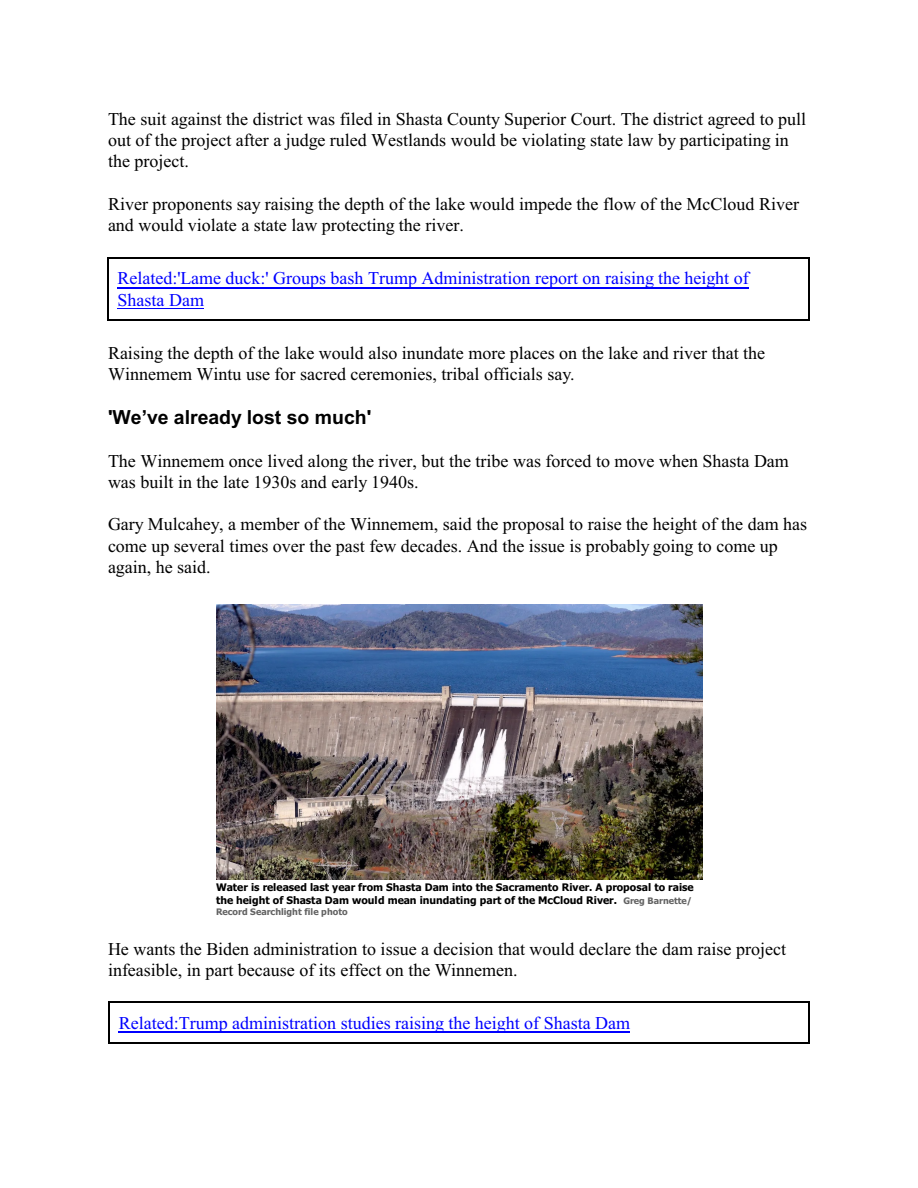
<style>
.page{position:relative;width:918px;height:1188px;background:#fff}
.page>*{position:absolute;margin:0;border:0;box-sizing:border-box;transform-origin:0 0}
.t1{font:700 19.5px "Arial";color:#000}
.t2{font:18px/21.3px "Times New Roman";color:#000}
.t3{font:18px/21.3px "Times New Roman";color:#00f}
.t4{font:700 10.5px/12.6px "Tahoma";color:#000}
.t5{font:700 9px "Tahoma";color:#636363}
.s1{font-size:9px;color:#636363}
</style>
<div class="page">
<hr style="left:118px;top:287px;width:631px;height:1px;background:#00f">
<hr style="left:118px;top:308px;width:86px;height:1px;background:#00f">
<hr style="left:107px;top:257px;width:1px;height:63px;background:#000">
<hr style="left:809px;top:257px;width:1px;height:63px;background:#000">
<hr style="left:107px;top:257px;width:703px;height:1px;background:#000">
<hr style="left:107px;top:319px;width:703px;height:1px;background:#000">
<img style="left:216px;top:605px;width:486px;height:275px">
<hr style="left:119px;top:1032px;width:511px;height:1px;background:#00f">
<hr style="left:108px;top:1002px;width:2px;height:41px;background:#000">
<hr style="left:809px;top:1002px;width:1px;height:41px;background:#000">
<hr style="left:108px;top:1002px;width:702px;height:1px;background:#000">
<hr style="left:108px;top:1042px;width:702px;height:2px;background:#000">
<p class="t2" style="left:108px;top:110px;width:700px">The suit against the district was filed in Shasta County Superior Court. The district agreed to pull out of the project after a judge ruled Westlands would be violating state law by participating in the project.</p>
<p class="t2" style="left:108px;top:195px;width:693px">River proponents say raising the depth of the lake would impede the flow of the McCloud River and would violate a state law protecting the river.</p>
<p class="t3" style="left:118px;top:269px;width:633px">Related:'Lame duck:' Groups bash Trump Administration report on raising the height of<br>Shasta Dam</p>
<p class="t2" style="left:108px;top:344px;width:659px">Raising the depth of the lake would also inundate more places on the lake and river that the<br>Winnemem Wintu use for sacred ceremonies, tribal officials say.</p>
<p class="t1" style="left:108px;top:410px;width:265px">'We’ve already lost so much'</p>
<p class="t2" style="left:108px;top:452px;width:682px">The Winnemem once lived along the river, but the tribe was forced to move when Shasta Dam was built in the late 1930s and early 1940s.</p>
<p class="t2" style="left:108px;top:515px;width:701px">Gary Mulcahey, a member of the Winnemem, said the proposal to raise the height of the dam has come up several times over the past few decades. And the issue is probably going to come up again, he said.</p>
<p class="t4" style="left:216px;top:882px;width:479px">Water is released last year from Shasta Dam into the Sacramento River. A proposal to raise the height of Shasta Dam would mean inundating part of the McCloud River. <span class="s1">Greg Barnette/</span></p>
<p class="t5" style="left:216px;top:908px;width:133px">Record Searchlight file photo</p>
<p class="t2" style="left:108px;top:940px;width:680px">He wants the Biden administration to issue a decision that would declare the dam raise project infeasible, in part because of its effect on the Winnemen.</p>
<p class="t3" style="left:119px;top:1014px;width:513px">Related:Trump administration studies raising the height of Shasta Dam</p>
</div>
